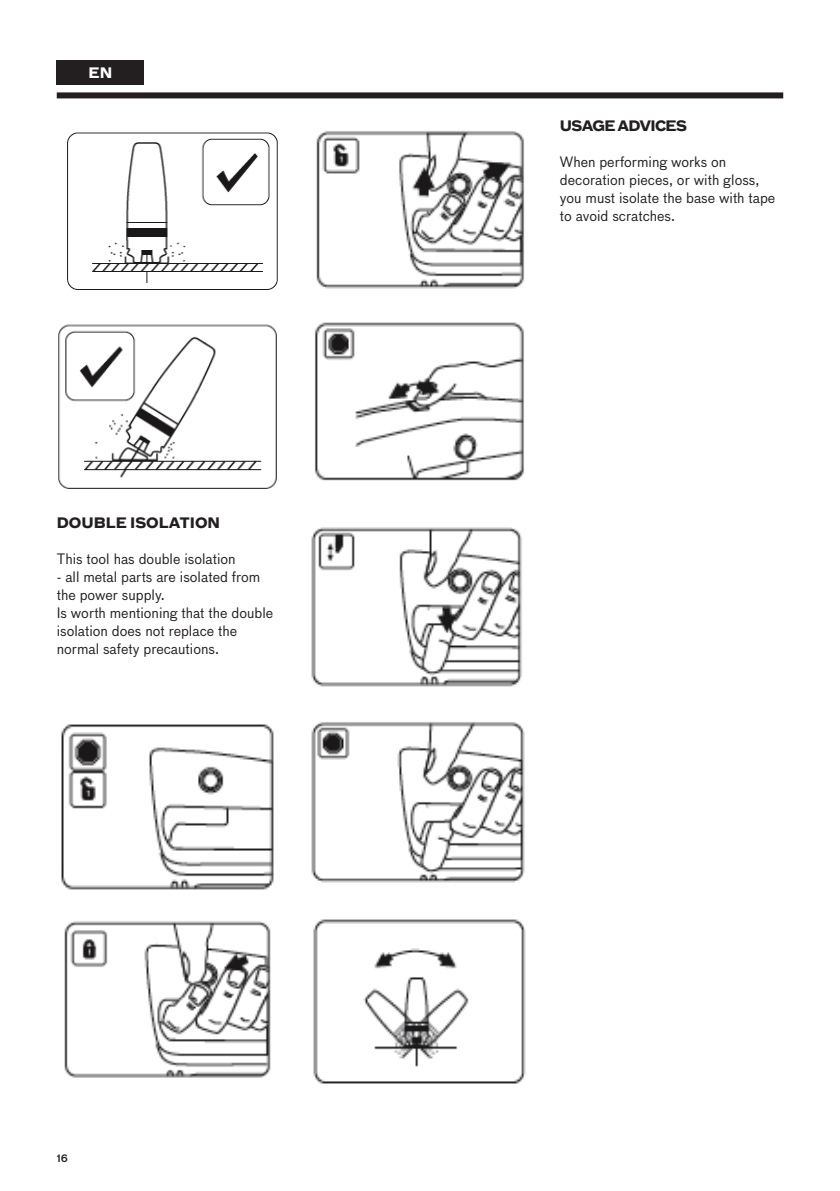
<style>
.page{position:relative;width:840px;height:1191px;background:#fff}
.page>*{position:absolute;margin:0;border:0;box-sizing:border-box;transform-origin:0 0}
.Texto_Corrido{font:14px/18px "Bau LF";color:#231f20}
.Texto_Corrido-2{font:700 14px "Bau LF";color:#231f20}
.Texto_Corrido-3{font:700 14px "Bau LF";letter-spacing:-.05em;color:#231f20}
.t1{font:700 14px "Bau LF";color:#fff}
.t2{font:500 10px "Bau LF";color:#231f20}
</style>
<div class="page">
<div style="left:57px;top:92px;width:725px;height:6px;background:#231f20"></div>
<div style="left:57px;top:61px;width:87px;height:24px;background:#231f20"></div>
<img style="left:67px;top:132px;width:211px;height:158px">
<img style="left:58px;top:324px;width:219px;height:165px">
<img style="left:61px;top:724px;width:213px;height:166px">
<img style="left:64px;top:921px;width:207px;height:157px">
<img style="left:316px;top:131px;width:209px;height:158px">
<img style="left:315px;top:322px;width:209px;height:159px">
<img style="left:311px;top:527px;width:211px;height:160px">
<img style="left:311px;top:722px;width:214px;height:161px">
<img style="left:313px;top:919px;width:213px;height:165px">
<p class="t1" style="left:88px;top:63px;width:25px">EN</p>
<p class="Texto_Corrido-2" style="left:57px;top:512px;width:165px">DOUBLE ISOLATION</p>
<p class="Texto_Corrido" style="left:57px;top:549px;width:180px">This tool has double isolation</p>
<p class="Texto_Corrido" style="left:57px;top:567px;width:205px">- all metal parts are isolated from the power supply.</p>
<p class="Texto_Corrido" style="left:57px;top:603px;width:218px">Is worth mentioning that the double isolation does not replace the normal safety precautions.</p>
<p class="t2" style="left:57px;top:1151px;width:12px">16</p>
<p class="Texto_Corrido-3" style="left:559px;top:116px;width:128px">USAGE ADVICES</p>
<p class="Texto_Corrido" style="left:559px;top:153px;width:217px">When performing works on decoration pieces, or with gloss, you must isolate the base with tape to avoid scratches.</p>
</div>
